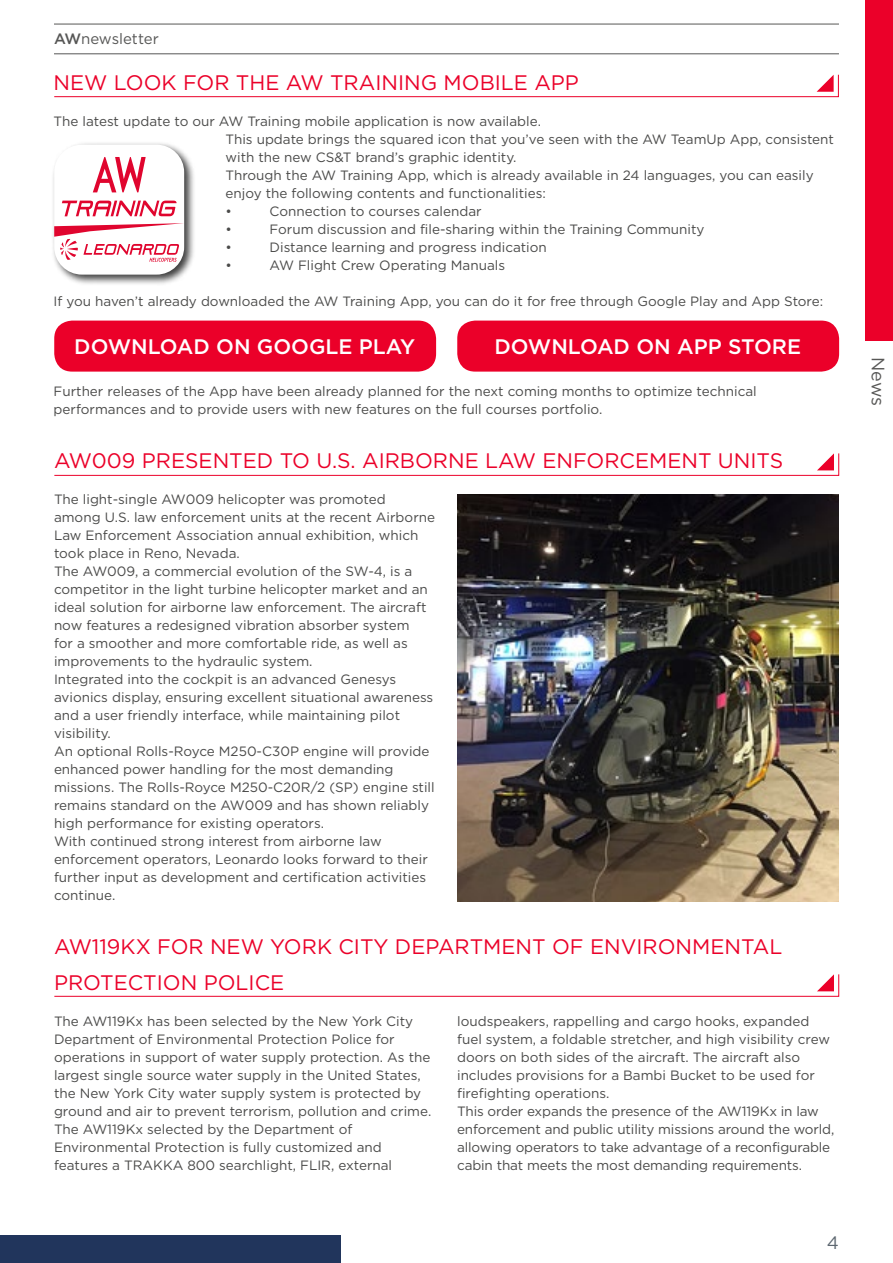
<style>
.page{position:relative;width:893px;height:1263px;background:#fff}
.page>*{position:absolute;margin:0;border:0;box-sizing:border-box;transform-origin:0 0}
.t1{font:21px/36px "Gotham";color:#eb0029}
.t2{font:500 21px "Gotham";color:#fff}
.t3{font:18px "Gotham";color:#575756}
.t4{font:18px "Gotham";color:#5d6770}
.t5{font:15px "Gotham";color:#575756}
.t6{font:13.5px/18px "Gotham";color:#4a4a49}
.s1{font-weight:500}
</style>
<div class="page">
<div style="left:0;top:1236px;width:340px;height:27px;background:#21355c"></div>
<div style="left:866px;top:0;width:27px;height:340px;background:#eb0029"></div>
<hr style="left:54px;top:24px;width:785px;height:1px;background:#575756">
<hr style="left:54px;top:54px;width:785px;height:1px;background:#575756">
<img style="left:457px;top:494px;width:382px;height:407px">
<div style="left:54px;top:321px;width:382px;height:51px;background:#eb0029;border-radius:18px"></div>
<div style="left:457px;top:321px;width:382px;height:51px;background:#eb0029;border-radius:18px"></div>
<div style="left:51px;top:141px;width:144px;height:144px;background:#000;opacity:.75"></div>
<div style="left:54px;top:145px;width:130px;height:130px;background:#fff;border-radius:28px"></div>
<svg style="left:54px;top:223px;width:130px;height:39px"></svg>
<svg style="left:93px;top:157px;width:53px;height:35px"></svg>
<svg style="left:62px;top:201px;width:115px;height:15px"></svg>
<svg style="left:54px;top:74px;width:785px;height:23px"></svg>
<svg style="left:54px;top:453px;width:785px;height:23px"></svg>
<svg style="left:54px;top:974px;width:785px;height:23px"></svg>
<p class="t5" style="left:54px;top:30px;width:106px"><span class="s1">AW</span>newsletter</p>
<h1 class="t1" style="left:54px;top:64px;width:527px">NEW LOOK FOR THE AW TRAINING MOBILE APP</h1>
<p class="t6" style="left:225px;top:112px;width:610px;text-indent:-172px">The latest update to our AW Training mobile application is now available.<br>This update brings the squared icon that you’ve seen with the AW TeamUp App, consistent with the new CS&amp;T brand’s graphic identity.<br>Through the AW Training App, which is already available in 24 languages, you can easily enjoy the following contents and functionalities:<br>•</p>
<p class="t6" style="left:270px;top:202px;width:214px">Connection to courses calendar</p>
<p class="t6" style="left:225px;top:220px;width:8px">•</p>
<p class="t6" style="left:270px;top:220px;width:436px">Forum discussion and file-sharing within the Training Community</p>
<p class="t6" style="left:225px;top:238px;width:8px">•</p>
<p class="t6" style="left:270px;top:238px;width:279px">Distance learning and progress indication</p>
<p class="t6" style="left:225px;top:256px;width:8px">•</p>
<p class="t6" style="left:270px;top:256px;width:237px">AW Flight Crew Operating Manuals</p>
<p class="t6" style="left:54px;top:292px;width:771px">If you haven’t already downloaded the AW Training App, you can do it for free through Google Play and App Store:</p>
<h1 class="t2" style="left:74px;top:334px;width:342px">DOWNLOAD ON GOOGLE PLAY</h1>
<h1 class="t2" style="left:494px;top:334px;width:308px">DOWNLOAD ON APP STORE</h1>
<p class="t6" style="left:54px;top:382px;width:705px">Further releases of the App have been already planned for the next coming months to optimize technical performances and to provide users with new features on the full courses portfolio.</p>
<h1 class="t1" style="left:54px;top:442px;width:731px">AW009 PRESENTED TO U.S. AIRBORNE LAW ENFORCEMENT UNITS</h1>
<p class="t6" style="left:54px;top:490px;width:383px">The light-single AW009 helicopter was promoted among U.S. law enforcement units at the recent Airborne Law Enforcement Association annual exhibition, which took place in Reno, Nevada.<br>The AW009, a commercial evolution of the SW-4, is a competitor in the light turbine helicopter market and an ideal solution for airborne law enforcement. The aircraft now features a redesigned vibration absorber system<br>for a smoother and more comfortable ride, as well as improvements to the hydraulic system.<br>Integrated into the cockpit is an advanced Genesys avionics display, ensuring excellent situational awareness and a user friendly interface, while maintaining pilot visibility.<br>An optional Rolls-Royce M250-C30P engine will provide enhanced power handling for the most demanding missions. The Rolls-Royce M250-C20R/2 (SP) engine still remains standard on the AW009 and has shown reliably high performance for existing operators.<br>With continued strong interest from airborne law enforcement operators, Leonardo looks forward to their further input as development and certification activities continue.</p>
<h1 class="t1" style="left:54px;top:928px;width:730px">AW119KX FOR NEW YORK CITY DEPARTMENT OF ENVIRONMENTAL<br>PROTECTION POLICE</h1>
<p class="t6" style="left:54px;top:1012px;width:379px">The AW119Kx has been selected by the New York City Department of Environmental Protection Police for operations in support of water supply protection. As the largest single source water supply in the United States, the New York City water supply system is protected by ground and air to prevent terrorism, pollution and crime.<br>The AW119Kx selected by the Department of Environmental Protection is fully customized and features a TRAKKA 800 searchlight, FLIR, external</p>
<p class="t6" style="left:457px;top:1012px;width:379px">loudspeakers, rappelling and cargo hooks, expanded fuel system, a foldable stretcher, and high visibility crew doors on both sides of the aircraft. The aircraft also includes provisions for a Bambi Bucket to be used for firefighting operations.<br>This order expands the presence of the AW119Kx in law enforcement and public utility missions around the world, allowing operators to take advantage of a reconfigurable cabin that meets the most demanding requirements.</p>
<h2 class="t4" style="left:827px;top:1232px;width:14px">4</h2>
<h2 class="t3" style="left:888px;top:357px;width:50px;rotate:90deg">News</h2>
</div>
